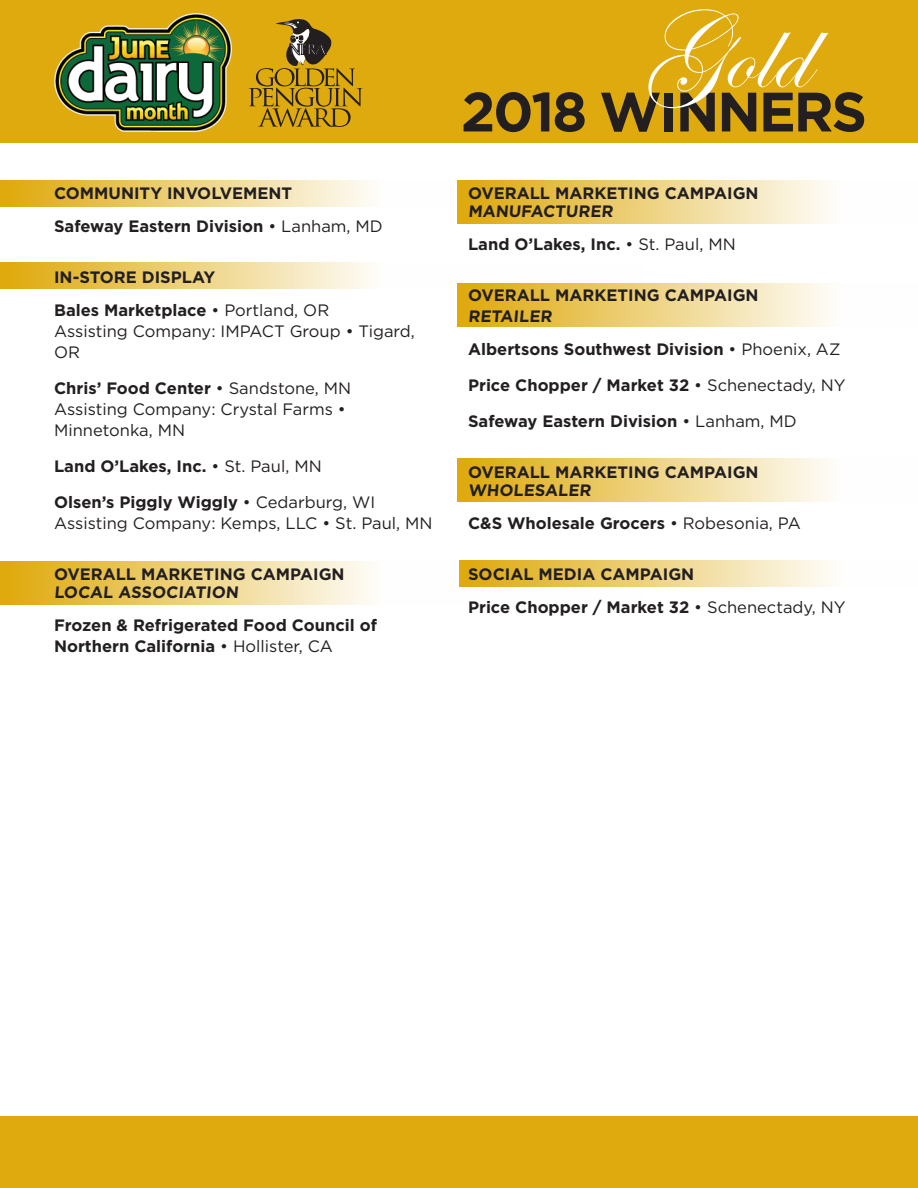
<style>
.page{position:relative;width:918px;height:1188px;background:#fff}
.page>*{position:absolute;margin:0;border:0;box-sizing:border-box;transform-origin:0 0}
.t1{font:108px "Edwardian Script ITC";color:#fff}
.t2{font:700 55.35px "Gotham";letter-spacing:-.04em;color:#231f20}
.t3{font:700 16.5px/33px "Gotham";color:#231f20}
.t4{font:16.5px/21px "Gotham";color:#231f20}
.s1{font-weight:400}
.s2{font-weight:700}
</style>
<div class="page">
<svg style="left:0;top:561px;width:372px;height:43px;background:#edd17d"></svg>
<div style="left:458px;top:180px;width:460px;height:43px;background:linear-gradient(to right,#dfab0f,#fff)"></div>
<div style="left:458px;top:283px;width:460px;height:44px;background:linear-gradient(to right,#dfab0f,#fff)"></div>
<div style="left:458px;top:459px;width:460px;height:43px;background:linear-gradient(to right,#dfab0f,#fff)"></div>
<div style="left:459px;top:560px;width:459px;height:27px;background:linear-gradient(to right,#dfaa0e,#fff)"></div>
<svg style="left:0;top:263px;width:642px;height:26px"></svg>
<svg style="left:0;top:180px;width:642px;height:26px;background:#edd17d"></svg>
<div style="left:0;top:1116px;width:918px;height:72px;background:#dfaa0d"></div>
<div style="left:0;top:0;width:918px;height:143px;background:#dfaa0d"></div>
<svg style="left:249px;top:19px;width:113px;height:108px"></svg>
<img style="left:54px;top:13px;width:178px;height:119px">
<p class="t3" style="left:54px;top:176px;width:330px">COMMUNITY INVOLVEMENT<br>Safeway Eastern Division <span class="s1">• Lanham, MD</span></p>
<p class="t3" style="left:54px;top:260px;width:277px">IN-STORE DISPLAY<br>Bales Marketplace <span class="s1">• Portland, OR</span></p>
<p class="t4" style="left:54px;top:320px;width:362px">Assisting Company: IMPACT Group • Tigard,<br>OR</p>
<p class="t4" style="left:54px;top:377px;width:299px"><span class="s2">Chris’ Food Center</span> • Sandstone, MN<br>Assisting Company: Crystal Farms •<br>Minnetonka, MN</p>
<p class="t3" style="left:54px;top:448px;width:323px;line-height:36px">Land O’Lakes, Inc. <span class="s1">• St. Paul, MN<br></span>Olsen’s Piggly Wiggly <span class="s1">• Cedarburg, WI</span></p>
<p class="t4" style="left:54px;top:512px;width:380px">Assisting Company: Kemps, LLC • St. Paul, MN</p>
<p class="t3" style="left:54px;top:565px;width:292px;line-height:18px">OVERALL MARKETING CAMPAIGN<br>LOCAL ASSOCIATION</p>
<p class="t3" style="left:54px;top:614px;width:324px;line-height:21px">Frozen &amp; Refrigerated Food Council of<br>Northern California <span class="s1">• Hollister, CA</span></p>
<h1 class="t1" style="left:643px;top:-6px;width:167px">Gold</h1>
<h2 class="t2" style="left:461px;top:75px;width:408px">2018 WINNERS</h2>
<p class="t3" style="left:468px;top:184px;width:292px;line-height:18px">OVERALL MARKETING CAMPAIGN<br>MANUFACTURER</p>
<p class="t3" style="left:468px;top:227px;width:269px">Land O’Lakes, Inc. <span class="s1">• St. Paul, MN</span></p>
<p class="t3" style="left:468px;top:284px;width:292px;line-height:21px">OVERALL MARKETING CAMPAIGN<br>RETAILER</p>
<p class="t3" style="left:468px;top:331px;width:379px;line-height:36px">Albertsons Southwest Division <span class="s1">• Phoenix, AZ<br></span>Price Chopper / Market 32 <span class="s1">• Schenectady, NY<br></span>Safeway Eastern Division <span class="s1">• Lanham, MD</span></p>
<p class="t3" style="left:468px;top:463px;width:292px;line-height:18px">OVERALL MARKETING CAMPAIGN<br>WHOLESALER</p>
<p class="t3" style="left:468px;top:506px;width:334px">C&amp;S Wholesale Grocers <span class="s1">• Robesonia, PA</span></p>
<p class="t3" style="left:468px;top:557px;width:379px">SOCIAL MEDIA CAMPAIGN<br>Price Chopper / Market 32 <span class="s1">• Schenectady, NY</span></p>
</div>
